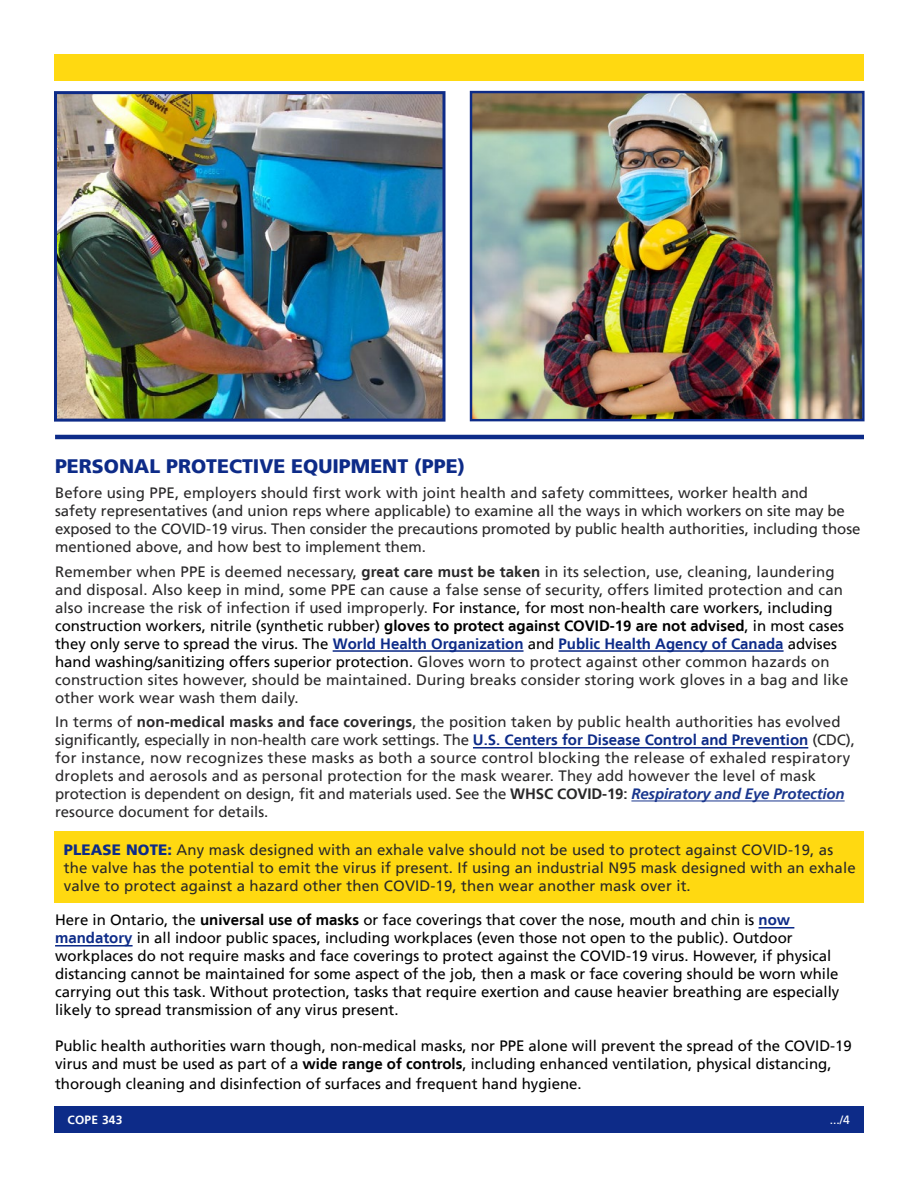
<style>
.page{position:relative;width:918px;height:1188px;background:#fff}
.page>*{position:absolute;margin:0;border:0;box-sizing:border-box;transform-origin:0 0}
.t1{font:900 19.5px "Frutiger LT";color:#0d2b88}
.t2{font:15px/18px "Frutiger LT";letter-spacing:.01em;color:#292829}
.t3{font:15px/18px "Frutiger LT";color:#000}
.t4{font:700 12px "Frutiger LT";letter-spacing:.02em;color:#fff}
.t5{font:12px "Frutiger LT";color:#fff}
.s1{font-weight:700}
.s2{color:#000}
.s3{font-weight:700;color:#000}
.s4{font-weight:700;color:#0d2b88}
.s5{font-weight:700;font-style:italic;color:#19368e}
.s6{font-weight:900;color:#0d2b88}
</style>
<div class="page">
<hr style="left:333px;top:650px;width:191px;height:2px;background:#0d2b88">
<hr style="left:559px;top:650px;width:225px;height:2px;background:#0d2b88">
<hr style="left:473px;top:747px;width:335px;height:2px;background:#0d2b88">
<hr style="left:631px;top:801px;width:214px;height:1px;background:#19368e">
<hr style="left:759px;top:927px;width:35px;height:2px;background:#0d2b88">
<hr style="left:55px;top:945px;width:78px;height:2px;background:#0d2b88">
<div style="left:54px;top:54px;width:810px;height:27px;background:#ffd911"></div>
<div style="left:54px;top:1107px;width:810px;height:26px;background:#0d2b88"></div>
<hr style="left:55px;top:435px;width:809px;height:4px;background:#0d2b88">
<div style="left:54px;top:832px;width:810px;height:71px;background:#ffd911"></div>
<img style="left:58px;top:95px;width:384px;height:323px">
<div style="left:54px;top:91px;width:392px;height:331px;border:3px solid #0d2b88"></div>
<img style="left:473px;top:94px;width:389px;height:324px">
<div style="left:470px;top:91px;width:395px;height:330px;border:2px solid #0d2b88"></div>
<h1 class="t1" style="left:55px;top:455px;width:412px">PERSONAL PROTECTIVE EQUIPMENT (PPE)</h1>
<p class="t2" style="left:55px;top:484px;width:807px">Before using PPE, employers should first work with joint health and safety committees, worker health and<br>safety representatives (and union reps where applicable) to examine all the ways in which workers on site may be exposed to the COVID-19 virus. Then consider the precautions promoted by public health authorities, including those mentioned above, and how best to implement them.</p>
<p class="t2" style="left:55px;top:563px;width:795px">Remember when PPE is deemed necessary, <span class="s1">great care must be taken</span> in its selection, use, cleaning, laundering and disposal. Also keep in mind, some PPE can cause a false sense of security, offers limited protection and can also increase the risk of infection if used improperly. <span class="s2">For instance, for most non-health care workers, including construction workers, nitrile (synthetic rubber)</span> <span class="s3">gloves to protect against COVID-19 are not advised</span><span class="s2">, in most cases they only serve to spread the virus. The</span> <span class="s4">World Health Organization</span> <span class="s2">and</span> <span class="s4">Public Health Agency of Canada</span> <span class="s2">advises hand washing/sanitizing offers superior protection.</span> Gloves worn to protect against other common hazards on construction sites however, should be maintained. During breaks consider storing work gloves in a bag and like other work wear wash them daily.</p>
<p class="t2" style="left:55px;top:713px;width:801px">In terms of <span class="s1">non-medical masks and face coverings</span>, the position taken by public health authorities has evolved significantly, especially in non-health care work settings. The <span class="s4">U.S. Centers for Disease Control and Prevention</span> (CDC), for instance, now recognizes these masks as both a source control blocking the release of exhaled respiratory droplets and aerosols and as personal protection for the mask wearer. They add however the level of mask protection is dependent on design, fit and materials used. See the <span class="s1">WHSC COVID-19:</span> <span class="s5">Respiratory and Eye Protection </span>resource document for details.</p>
<p class="t2" style="left:64px;top:841px;width:794px"><span class="s6">PLEASE NOTE:</span> Any mask designed with an exhale valve should not be used to protect against COVID-19, as the valve has the potential to emit the virus if present. If using an industrial N95 mask designed with an exhale valve to protect against a hazard other then COVID-19, then wear another mask over it.</p>
<p class="t3" style="left:55px;top:911px;width:786px">Here in Ontario, the <span class="s1">universal use of masks</span> or face coverings that cover the nose, mouth and chin is <span class="s4">now mandatory</span> in all indoor public spaces, including workplaces (even those not open to the public). Outdoor workplaces do not require masks and face coverings to protect against the COVID-19 virus. However, if physical distancing cannot be maintained for some aspect of the job, then a mask or face covering should be worn while carrying out this task. Without protection, tasks that require exertion and cause heavier breathing are especially likely to spread transmission of any virus present.</p>
<p class="t3" style="left:55px;top:1037px;width:798px">Public health authorities warn though, non-medical masks, nor PPE alone will prevent the spread of the COVID-19 virus and must be used as part of a <span class="s1">wide range of controls</span>, including enhanced ventilation, physical distancing,</p>
<p class="t3" style="left:55px;top:1075px;width:528px">thorough cleaning and disinfection of surfaces and frequent hand hygiene.</p>
<p class="t4" style="left:68px;top:1113px;width:57px">COPE 343</p>
<p class="t5" style="left:830px;top:1113px;width:22px">.../4</p>
</div>
